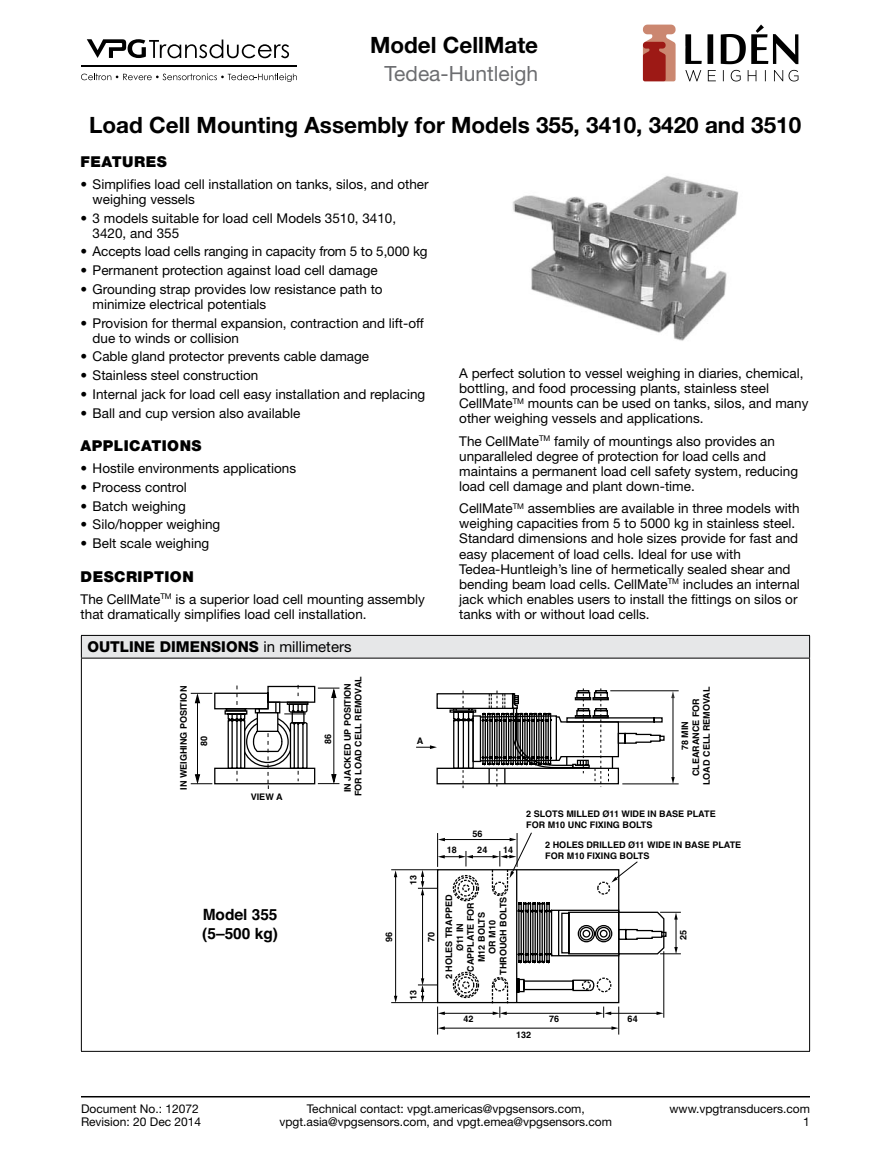
<style>
.page{position:relative;width:891px;height:1175px;background:#fff}
.page>*{position:absolute;margin:0;border:0;box-sizing:border-box;transform-origin:0 0}
.Datasheet_Title{font:700 24px "Helvetica Neue LT Std";color:#000}
.Datasheet_Title-2{font:700 22.5px "Helvetica Neue LT Std";color:#000}
.Part_Model_Number_Ri{font:700 22.5px "Helvetica Neue LT Std";color:#000}
.t1{font:21px "Helvetica Neue LT Std";color:#6d6e71}
.t2{font:700 15.45px/18.6px "Helvetica";color:#000}
.Body_Heading{font:900 15px "Helvetica Neue LT Std";letter-spacing:.03em;color:#000}
.Table_Heading{font:800 15px "Helvetica Neue LT Std";color:#000}
.Body_Text{font:13.5px/15px "Helvetica Neue LT Std";color:#000}
.Footer_Right{font:12px/13.5px "Helvetica Neue LT Std";color:#000;text-align:center}
.Rev-Date-Left{font:12px "Helvetica Neue LT Std";color:#000}
.Document_Number_Left{font:12px "Helvetica Neue LT Std";color:#000}
.t3{font:700 9px/10.8px "Helvetica";color:#000;text-align:center}
.s1{font-weight:400}
</style>
<div class="page">
<hr style="left:81px;top:1096px;width:729px;height:1px;background:#000">
<svg style="left:87px;top:39px;width:202px;height:19px"></svg>
<svg style="left:81px;top:73px;width:216px;height:9px"></svg>
<hr style="left:81px;top:65px;width:216px;height:1px;background:#000">
<div style="left:81px;top:635px;width:729px;height:23px;background:#e6e7e8"></div>
<hr style="left:809px;top:658px;width:1px;height:393px;background:#000">
<svg style="left:809px;top:636px;width:1px;height:21px"></svg>
<hr style="left:81px;top:658px;width:1px;height:393px;background:#000">
<hr style="left:81px;top:1051px;width:729px;height:1px;background:#000">
<hr style="left:81px;top:635px;width:729px;height:1px;background:#000">
<svg style="left:81px;top:636px;width:1px;height:21px"></svg>
<hr style="left:81px;top:657px;width:729px;height:1px;background:#000">
<img style="left:512px;top:176px;width:226px;height:165px">
<hr style="left:622px;top:783px;width:57px;height:1px;background:#000">
<hr style="left:610px;top:690px;width:69px;height:1px;background:#000">
<hr style="left:673px;top:697px;width:1px;height:81px;background:#000">
<svg style="left:671px;top:777px;width:4px;height:7px"></svg>
<svg style="left:671px;top:691px;width:4px;height:7px"></svg>
<svg style="left:191px;top:685px;width:474px;height:104px"></svg>
<hr style="left:395px;top:876px;width:1px;height:121px;background:#000">
<svg style="left:394px;top:995px;width:3px;height:7px"></svg>
<svg style="left:394px;top:870px;width:3px;height:7px"></svg>
<hr style="left:391px;top:869px;width:47px;height:1px;background:#000">
<hr style="left:391px;top:1002px;width:47px;height:1px;background:#000">
<svg style="left:418px;top:832px;width:263px;height:202px"></svg>
<img style="left:642px;top:24px;width:157px;height:58px">
<p class="Part_Model_Number_Ri" style="left:370px;top:31px;width:170px">Model CellMate</p>
<h3 class="t1" style="left:385px;top:61px;width:155px">Tedea-Huntleigh</h3>
<p class="Datasheet_Title-2" style="left:89px;top:111px;width:714px">Load Cell Mounting Assembly for Models 355, 3410, 3420 and 3510</p>
<p class="Datasheet_Title" style="left:81px;top:113px;width:731px">Load Cell Mounting Assembly for Models 355, 3410, 3420 and 3510</p>
<p class="Body_Heading" style="left:81px;top:153px;width:88px">FEATURES</p>
<p class="Body_Text" style="left:93px;top:176px;width:338px;text-indent:-12px">• Simplifies load cell installation on tanks, silos, and other weighing vessels</p>
<p class="Body_Text" style="left:93px;top:210px;width:305px;text-indent:-12px">• 3 models suitable for load cell Models 3510, 3410,<br>3420, and 355</p>
<p class="Body_Text" style="left:81px;top:244px;width:349px">• Accepts load cells ranging in capacity from 5 to 5,000 kg</p>
<p class="Body_Text" style="left:81px;top:263px;width:299px">• Permanent protection against load cell damage</p>
<p class="Body_Text" style="left:93px;top:281px;width:292px;text-indent:-12px">• Grounding strap provides low resistance path to minimize electrical potentials</p>
<p class="Body_Text" style="left:93px;top:315px;width:333px;text-indent:-12px">• Provision for thermal expansion, contraction and lift-off due to winds or collision</p>
<p class="Body_Text" style="left:81px;top:349px;width:290px">• Cable gland protector prevents cable damage</p>
<p class="Body_Text" style="left:81px;top:368px;width:179px">• Stainless steel construction</p>
<p class="Body_Text" style="left:81px;top:386px;width:346px">• Internal jack for load cell easy installation and replacing</p>
<p class="Body_Text" style="left:81px;top:405px;width:221px">• Ball and cup version also available</p>
<p class="Body_Heading" style="left:81px;top:437px;width:122px">APPLICATIONS</p>
<p class="Body_Text" style="left:81px;top:461px;width:217px">• Hostile environments applications</p>
<p class="Body_Text" style="left:81px;top:479px;width:108px">• Process control</p>
<p class="Body_Text" style="left:81px;top:498px;width:107px">• Batch weighing</p>
<p class="Body_Text" style="left:81px;top:517px;width:141px">• Silo/hopper weighing</p>
<p class="Body_Text" style="left:81px;top:536px;width:130px">• Belt scale weighing</p>
<p class="Body_Heading" style="left:81px;top:567px;width:115px">DESCRIPTION</p>
<p class="Body_Text" style="left:81px;top:591px;width:346px">The CellMate<sup>TM</sup> is a superior load cell mounting assembly that dramatically simplifies load cell installation.</p>
<p class="Table_Heading" style="left:87px;top:638px;width:266px">OUTLINE DIMENSIONS <span class="s1">in millimeters</span></p>
<p class="t3" style="left:179px;top:790px;width:105px;rotate:-90deg">IN WEIGHING POSITION</p>
<p class="t3" style="left:199px;top:745px;width:12px;rotate:-90deg">80</p>
<p class="t3" style="left:251px;top:791px;width:33px">VIEW A</p>
<p class="t3" style="left:323px;top:743px;width:12px;rotate:-90deg">86</p>
<p class="t3" style="left:342px;top:796px;width:122px;rotate:-90deg">IN JACKED UP POSITION<br>FOR LOAD CELL REMOVAL</p>
<p class="t3" style="left:417px;top:736px;width:8px">A</p>
<p class="t3" style="left:408px;top:885px;width:12px;rotate:-90deg">13</p>
<p class="Body_Text" style="left:459px;top:366px;width:351px">A perfect solution to vessel weighing in diaries, chemical, bottling, and food processing plants, stainless steel CellMate<sup>TM</sup> mounts can be used on tanks, silos, and many other weighing vessels and applications.</p>
<p class="Body_Text" style="left:459px;top:433px;width:340px">The CellMate<sup>TM</sup> family of mountings also provides an unparalleled degree of protection for load cells and maintains a permanent load cell safety system, reducing load cell damage and plant down-time.</p>
<p class="Body_Text" style="left:459px;top:501px;width:342px">CellMate<sup>TM</sup> assemblies are available in three models with weighing capacities from 5 to 5000 kg in stainless steel.<br>Standard dimensions and hole sizes provide for fast and easy placement of load cells. Ideal for use with Tedea-Huntleigh’s line of hermetically sealed shear and bending beam load cells. CellMate<sup>TM</sup> includes an internal jack which enables users to install the fittings on silos or tanks with or without load cells.</p>
<p class="t3" style="left:473px;top:828px;width:12px">56</p>
<p class="t3" style="left:447px;top:845px;width:12px">18</p>
<p class="t3" style="left:503px;top:845px;width:12px">14</p>
<p class="t3" style="left:477px;top:845px;width:12px">24</p>
<p class="t3" style="left:680px;top:785px;width:100px;rotate:-90deg">78 MIN<br>CLEARANCE FOR<br>LOAD CELL REMOVAL</p>
<p class="t3" style="left:526px;top:808px;width:191px;text-align:left">2 SLOTS MILLED Ø11 WIDE IN BASE PLATE<br>FOR M10 UNC FIXING BOLTS</p>
<p class="t3" style="left:545px;top:839px;width:198px;text-align:left">2 HOLES DRILLED Ø11 WIDE IN BASE PLATE<br>FOR M10 FIXING BOLTS</p>
<p class="t2" style="left:202px;top:905px;width:77px">Model 355 (5–500 kg)</p>
<p class="t3" style="left:384px;top:942px;width:12px;rotate:-90deg">96</p>
<p class="t3" style="left:408px;top:999px;width:12px;rotate:-90deg">13</p>
<p class="t3" style="left:423px;top:979px;width:86px;line-height:17.7px;rotate:-90deg">70<br>2 HOLES TRAPPED</p>
<p class="t3" style="left:455px;top:974px;width:80px;rotate:-90deg">Ø11 IN<br>CAPPLATE FOR<br>M12 BOLTS<br>OR M10<br>THROUGH BOLTS</p>
<p class="t3" style="left:463px;top:1014px;width:12px">42</p>
<p class="t3" style="left:549px;top:1014px;width:12px">76</p>
<p class="t3" style="left:628px;top:1014px;width:12px">64</p>
<p class="t3" style="left:516px;top:1029px;width:17px">132</p>
<p class="Document_Number_Left" style="left:81px;top:1101px;width:119px">Document No.: 12072</p>
<p class="Rev-Date-Left" style="left:81px;top:1114px;width:122px">Revision: 20 Dec 2014</p>
<p class="Footer_Right" style="left:279px;top:1101px;width:334px">Technical contact: vpgt.americas@vpgsensors.com, vpgt.asia@vpgsensors.com, and vpgt.emea@vpgsensors.com</p>
<p class="t3" style="left:678px;top:939px;width:12px;rotate:-90deg">25</p>
<p class="Footer_Right" style="left:670px;top:1101px;width:142px">www.vpgtransducers.com</p>
<p class="Footer_Right" style="left:803px;top:1115px;width:8px">1</p>
</div>
